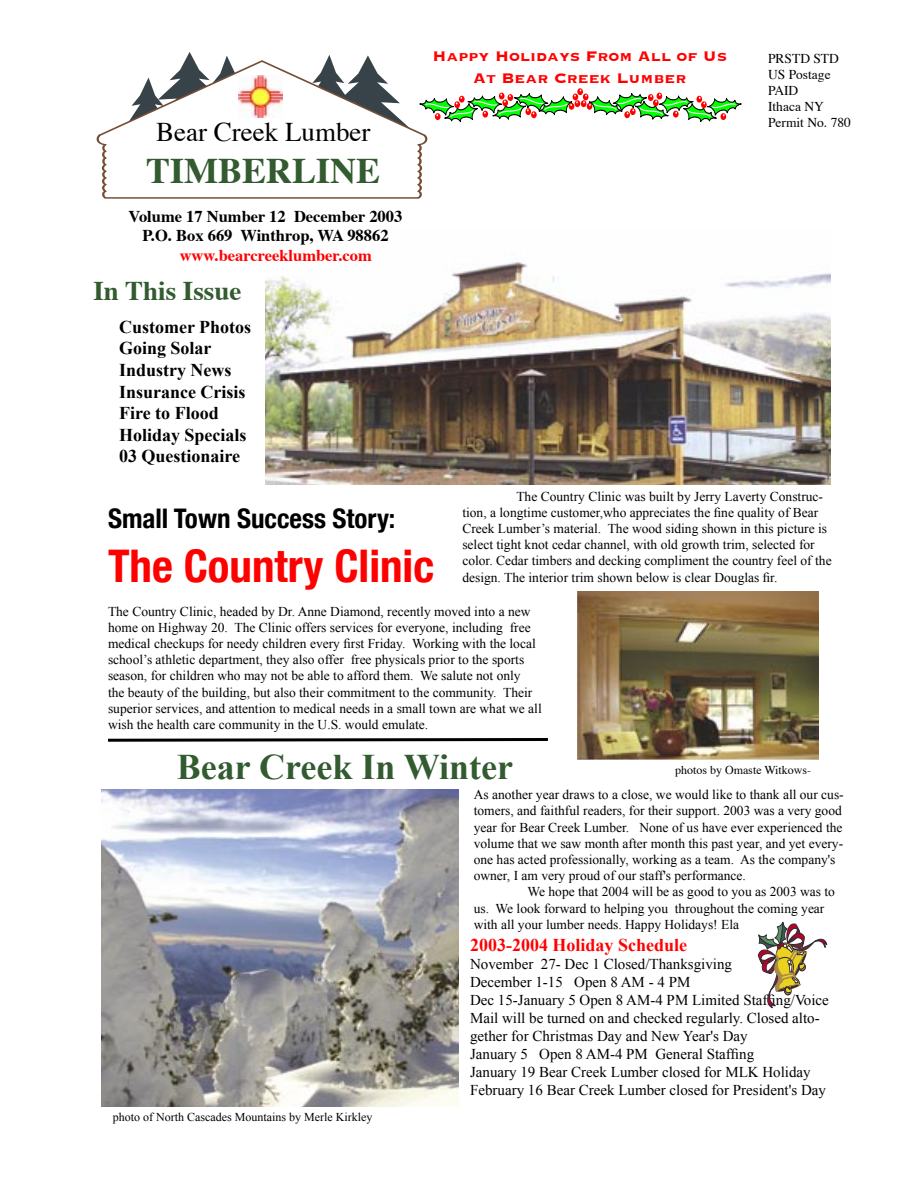
<style>
.page{position:relative;width:918px;height:1188px;background:#fff}
.page>*{position:absolute;margin:0;border:0;box-sizing:border-box;transform-origin:0 0}
.t1{font:700 condensed 45px "Helvetica Neue";color:#f00}
.t2{font:700 36px "Times New Roman";color:#325b2f}
.t3{font:700 36px "Times";color:#325b2f}
.t4{font:700 condensed 27px "Helvetica Neue";color:#000}
.t5{font:27px "Times";color:#000}
.t6{font:700 27px "Times";color:#325b2f}
.t7{font:700 18px "Times New Roman";color:#000}
.t8{font:700 18px "Copperplate";color:#f00}
.t9{font:700 18px "Times New Roman";color:#f00}
.t10{font:700 16.5px "Times";color:#000}
.t11{font:700 16.5px "Times";color:#f00}
.t12{font:15px/18px "Times New Roman";color:#000}
.t13{font:13.5px/16.2px "Times New Roman";color:#000}
.t14{font:13.5px "Times";color:#000}
.t15{font:12px "Times New Roman";color:#000}
.t16{font:12px "Times";color:#000}
</style>
<div class="page">
<img style="left:266px;top:262px;width:564px;height:223px">
<img style="left:577px;top:592px;width:241px;height:168px">
<svg style="left:108px;top:738px;width:440px;height:4px;background:#3f3f3f"></svg>
<img style="left:101px;top:790px;width:358px;height:317px">
<svg style="left:97px;top:52px;width:645px;height:147px"></svg>
<svg style="left:758px;top:922px;width:69px;height:86px"></svg>
<p class="t5" style="left:156px;top:115px;width:216px">Bear Creek Lumber</p>
<p class="t3" style="left:146px;top:147px;width:236px">TIMBERLINE</p>
<p class="t10" style="left:129px;top:205px;width:275px">Volume 17 Number 12 December 2003</p>
<p class="t10" style="left:142px;top:225px;width:248px">P.O. Box 669 Winthrop, WA 98862</p>
<p class="t11" style="left:180px;top:245px;width:194px">www.bearcreeklumber.com</p>
<p class="t6" style="left:93px;top:273px;width:150px">In This Issue</p>
<p class="t7" style="left:119px;top:316px;width:134px">Customer Photos</p>
<p class="t7" style="left:119px;top:338px;width:94px">Going Solar</p>
<p class="t7" style="left:119px;top:360px;width:114px">Industry News</p>
<p class="t7" style="left:119px;top:381px;width:128px">Insurance Crisis</p>
<p class="t7" style="left:119px;top:403px;width:101px">Fire to Flood</p>
<p class="t7" style="left:119px;top:424px;width:129px">Holiday Specials</p>
<p class="t7" style="left:119px;top:446px;width:123px">03 Questionaire</p>
<p class="t8" style="left:432px;top:45px;width:296px">Happy Holidays From All of Us</p>
<p class="t8" style="left:473px;top:66px;width:215px">At Bear Creek Lumber</p>
<p class="t14" style="left:768px;top:49px;width:72px">PRSTD STD</p>
<p class="t14" style="left:768px;top:66px;width:64px">US Postage</p>
<p class="t14" style="left:768px;top:82px;width:32px">PAID</p>
<p class="t14" style="left:768px;top:98px;width:57px">Ithaca NY</p>
<p class="t14" style="left:768px;top:114px;width:84px">Permit No. 780</p>
<p class="t13" style="left:462px;top:488px;width:371px;text-indent:54px">The Country Clinic was built by Jerry Laverty Construc&shy;tion, a longtime customer,who appreciates the fine quality of Bear Creek Lumber’s material. The wood siding shown in this picture is select tight knot cedar channel, with old growth trim, selected for color. Cedar timbers and decking compliment the country feel of the design. The interior trim shown below is clear Douglas fir.</p>
<p class="t4" style="left:108px;top:502px;width:289px">Small Town Success Story:</p>
<p class="t1" style="left:108px;top:539px;width:328px">The Country Clinic</p>
<p class="t13" style="left:108px;top:603px;width:435px">The Country Clinic, headed by Dr. Anne Diamond, recently moved into a new home on Highway 20. The Clinic offers services for everyone, including free medical checkups for needy children every first Friday. Working with the local school’s athletic department, they also offer free physicals prior to the sports season, for children who may not be able to afford them. We salute not only<br>the beauty of the building, but also their commitment to the community. Their superior services, and attention to medical needs in a small town are what we all wish the health care community in the U.S. would emulate.</p>
<p class="t2" style="left:177px;top:746px;width:338px">Bear Creek In Winter</p>
<p class="t13" style="left:474px;top:786px;width:372px">As another year draws to a close, we would like to thank all our cus&shy;tomers, and faithful readers, for their support. 2003 was a very good year for Bear Creek Lumber. None of us have ever experienced the volume that we saw month after month this past year, and yet every&shy;one has acted professionally, working as a team. As the company's owner, I am very proud of our staff's performance.</p>
<p class="t13" style="left:474px;top:884px;width:363px;text-indent:54px">We hope that 2004 will be as good to you as 2003 was to us. We look forward to helping you throughout the coming year with all your lumber needs. Happy Holidays! Ela</p>
<p class="t16" style="left:675px;top:762px;width:138px">photos by Omaste Witkows-</p>
<p class="t15" style="left:113px;top:1110px;width:261px">photo of North Cascades Mountains by Merle Kirkley</p>
<p class="t9" style="left:470px;top:934px;width:219px">2003-2004 Holiday Schedule</p>
<p class="t12" style="left:470px;top:954px;width:264px">November 27- Dec 1 Closed/Thanksgiving</p>
<p class="t12" style="left:470px;top:972px;width:222px">December 1-15 Open 8 AM - 4 PM</p>
<p class="t12" style="left:470px;top:990px;width:360px">Dec 15-January 5 Open 8 AM-4 PM Limited Staffing/Voice<br>Mail will be turned on and checked regularly. Closed alto&shy;gether for Christmas Day and New Year's Day</p>
<p class="t12" style="left:470px;top:1044px;width:286px">January 5 Open 8 AM-4 PM General Staffing</p>
<p class="t12" style="left:470px;top:1062px;width:342px">January 19 Bear Creek Lumber closed for MLK Holiday</p>
<p class="t12" style="left:470px;top:1080px;width:357px">February 16 Bear Creek Lumber closed for President's Day</p>
</div>
